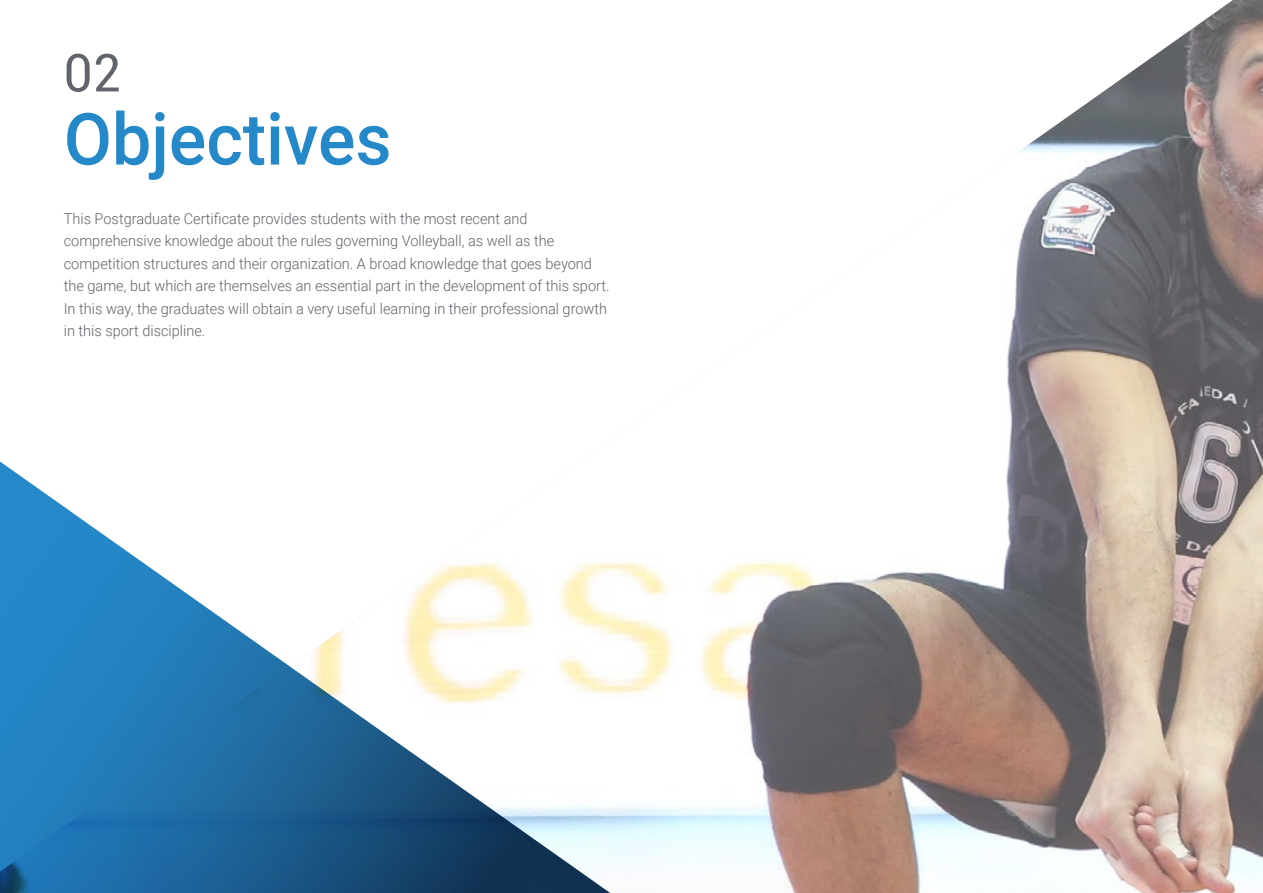
<style>
.page{position:relative;width:1263px;height:893px;background:#fff}
.page>*{position:absolute;margin:0;border:0;box-sizing:border-box;transform-origin:0 0}
.t1{font:500 72px "Roboto";color:#2488c9}
.t2{font:52.5px "Roboto";color:#61646a}
.t3{font:300 15px/22.5px "Roboto";color:#61646a}
</style>
<div class="page">
<img style="left:640px;top:0;width:623px;height:893px">
<svg style="left:0;top:461px;width:640px;height:432px"></svg>
<h2 class="t2" style="left:64px;top:36px;width:59px">02</h2>
<h1 class="t1" style="left:64px;top:89px;width:329px">Objectives</h1>
<p class="t3" style="left:64px;top:207px;width:547px">This Postgraduate Certificate provides students with the most recent and comprehensive knowledge about the rules governing Volleyball, as well as the competition structures and their organization. A broad knowledge that goes beyond the game, but which are themselves an essential part in the development of this sport.<br>In this way, the graduates will obtain a very useful learning in their professional growth in this sport discipline.</p>
</div>
